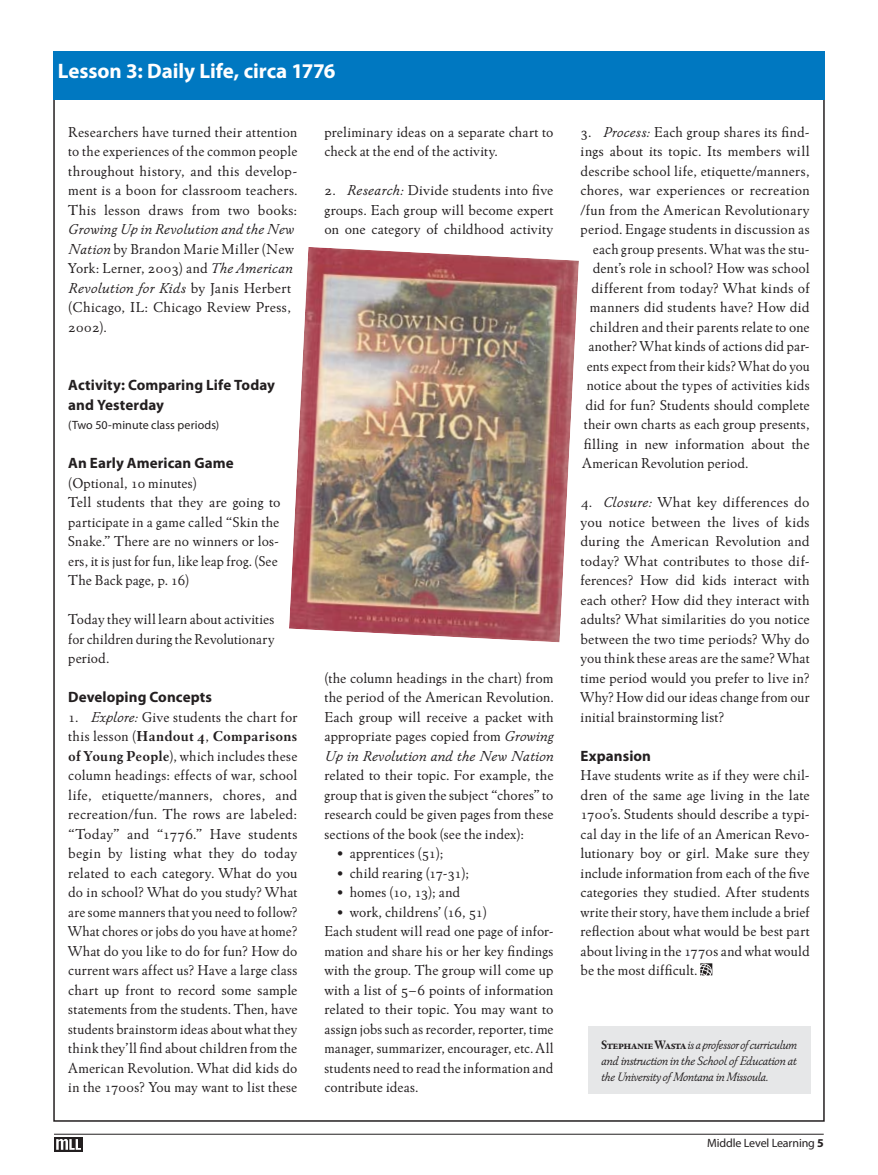
<style>
.page{position:relative;width:878px;height:1175px;background:#fff}
.page>*{position:absolute;margin:0;border:0;box-sizing:border-box;transform-origin:0 0}
.t1{font:700 21px "Myriad Pro";letter-spacing:-.005em;color:#fff}
.t2{font:15px/19.5px "Winchester New ITC Book OS";letter-spacing:.01em;color:#231f20;text-align:justify}
.t3{font:15px "Winchester New ITC Book Italic OS";letter-spacing:.015em;color:#231f20}
.t4{font:700 15px/19.5px "Myriad Pro";letter-spacing:.005em;color:#231f20}
.t5{font:15px "Winchester New ITC Bold OS";letter-spacing:.015em;color:#231f20}
.t6{font:12.75px/15.8px "Winchester New ITC Book Italic OS";letter-spacing:-.025em;color:#231f20;text-align:justify;scale:.93 1}
.t7{font:12px "Myriad Pro";color:#231f20}
.s1{font-family:"Winchester New ITC Book Italic OS"}
.s2{font-family:"Winchester New ITC Book OS"}
.s3{font-family:"Winchester New ITC Bold OS"}
.s4{font-family:"Winchester New ITC Bold SC"}
</style>
<div class="page">
<svg style="left:700px;top:963px;width:12px;height:12px"></svg>
<div style="left:587px;top:1026px;width:223px;height:68px;background:#e6e7e8"></div>
<div style="left:53px;top:51px;width:771px;height:49px;background:#0078c1"></div>
<img style="left:289px;top:247px;width:290px;height:395px">
<hr style="left:54px;top:1133px;width:769px;height:1px;background:#231f20">
<svg style="left:54px;top:1137px;width:28px;height:14px"></svg>
<svg style="left:56px;top:1138px;width:25px;height:11px"></svg>
<h1 class="t1" style="left:58px;top:57px;width:279px">Lesson 3: Daily Life, circa 1776</h1>
<p class="t2" style="left:68px;top:122px;width:231px">Researchers have turned their attention to the experiences of the common people throughout history, and this develop&shy;ment is a boon for classroom teachers.<br>This lesson draws from two books:</p>
<p class="t3" style="left:68px;top:220px;width:227px">Growing Up in Revolution and the New</p>
<p class="t2" style="left:68px;top:239px;width:227px"><span class="s1">Nation</span> by Brandon Marie Miller (New<br>York: Lerner, 2003) and <span class="s1">The American</span></p>
<p class="t3" style="left:68px;top:279px;width:224px">Revolution for Kids <span class="s2">by Janis Herbert</span></p>
<p class="t2" style="left:68px;top:297px;width:224px">(Chicago, IL: Chicago Review Press,<br>2002).</p>
<p class="t4" style="left:68px;top:375px;width:208px">Activity: Comparing Life Today and Yesterday</p>
<p class="t7" style="left:68px;top:418px;width:152px">(Two 50-minute class periods)</p>
<p class="t4" style="left:68px;top:453px;width:167px">An Early American Game</p>
<p class="t2" style="left:68px;top:473px;width:214px;text-align:left">(Optional, 10 minutes)<br>Tell students that they are going to participate in a game called “Skin the<br>Snake.” There are no winners or los&shy;ers, it is just for fun, like leap frog. (See<br>The Back page, p. 16)</p>
<p class="t2" style="left:68px;top:609px;width:208px">Today they will learn about activities for children during the Revolutionary period.</p>
<p class="t4" style="left:68px;top:687px;width:145px">Developing Concepts</p>
<p class="t2" style="left:68px;top:707px;width:230px">1. <span class="s1">Explore:</span> Give students the chart for</p>
<p class="t5" style="left:68px;top:727px;width:230px"><span class="s2">this lesson (</span>Handout 4<span class="s2">,</span> Comparisons</p>
<p class="t2" style="left:68px;top:746px;width:231px"><span class="s3">of Young People</span>), which includes these column headings: effects of war, school life, etiquette/manners, chores, and recreation/fun. The rows are labeled: “Today” and “1776.” Have students begin by listing what they do today related to each category. What do you do in school? What do you study? What are some manners that you need to follow?<br>What chores or jobs do you have at home?<br>What do you like to do for fun? How do current wars affect us? Have a large class chart up front to record some sample statements from the students. Then, have students brainstorm ideas about what they think they’ll find about children from the American Revolution. What did kids do in the 1700s? You may want to list these</p>
<p class="t2" style="left:324px;top:122px;width:231px">preliminary ideas on a separate chart to check at the end of the activity.</p>
<p class="t2" style="left:324px;top:180px;width:230px">2. <span class="s1">Research:</span> Divide students into five groups. Each group will become expert on one category of childhood activity</p>
<p class="t2" style="left:324px;top:668px;width:230px">(the column headings in the chart) from the period of the American Revolution.<br>Each group will receive a packet with appropriate pages copied from <span class="s1">Growing</span></p>
<p class="t3" style="left:324px;top:747px;width:230px">Up in Revolution and the New Nation</p>
<p class="t2" style="left:324px;top:765px;width:231px">related to their topic. For example, the group that is given the subject “chores” to research could be given pages from these sections of the book (see the index):</p>
<p class="t2" style="left:336px;top:843px;width:109px">• apprentices (51);</p>
<p class="t2" style="left:336px;top:863px;width:134px">• child rearing (17-31);</p>
<p class="t2" style="left:336px;top:882px;width:125px">• homes (10, 13); and</p>
<p class="t2" style="left:324px;top:902px;width:231px;text-align:left;text-indent:12px">• work, childrens’ (16, 51)<br>Each student will read one page of infor&shy;mation and share his or her key findings with the group. The group will come up with a list of 5–6 points of information related to their topic. You may want to assign jobs such as recorder, reporter, time manager, summarizer, encourager, etc. All students need to read the information and contribute ideas.</p>
<p class="t2" style="left:580px;top:122px;width:230px">3. <span class="s1">Process:</span> Each group shares its find-</p>
<p class="t2" style="left:580px;top:141px;width:230px">ings about its topic. Its members will</p>
<p class="t2" style="left:580px;top:161px;width:231px">describe school life, etiquette/manners,</p>
<p class="t2" style="left:580px;top:180px;width:230px">chores, war experiences or recreation</p>
<p class="t2" style="left:580px;top:200px;width:231px">/fun from the American Revolutionary</p>
<p class="t2" style="left:580px;top:219px;width:231px">period. Engage students in discussion as</p>
<p class="t2" style="left:592px;top:239px;width:218px">each group presents. What was the stu-</p>
<p class="t2" style="left:592px;top:258px;width:218px">dent’s role in school? How was school</p>
<p class="t2" style="left:591px;top:278px;width:220px">different from today? What kinds of</p>
<p class="t2" style="left:590px;top:297px;width:221px">manners did students have? How did</p>
<p class="t2" style="left:590px;top:317px;width:221px">children and their parents relate to one</p>
<p class="t2" style="left:588px;top:336px;width:223px">another? What kinds of actions did par-</p>
<p class="t2" style="left:586px;top:356px;width:224px">ents expect from their kids? What do you</p>
<p class="t2" style="left:586px;top:375px;width:224px">notice about the types of activities kids</p>
<p class="t2" style="left:585px;top:395px;width:226px">did for fun? Students should complete</p>
<p class="t2" style="left:584px;top:414px;width:227px">their own charts as each group presents,</p>
<p class="t2" style="left:584px;top:434px;width:227px">filling in new information about the</p>
<p class="t2" style="left:582px;top:453px;width:167px">American Revolution period.</p>
<p class="t2" style="left:580px;top:492px;width:231px">4. <span class="s1">Closure:</span> What key differences do you notice between the lives of kids during the American Revolution and today? What contributes to those dif&shy;ferences? How did kids interact with each other? How did they interact with adults? What similarities do you notice between the two time periods? Why do you think these areas are the same? What time period would you prefer to live in?<br>Why? How did our ideas change from our initial brainstorming list?</p>
<p class="t4" style="left:580px;top:745px;width:72px">Expansion</p>
<p class="t2" style="left:580px;top:765px;width:231px">Have students write as if they were chil&shy;dren of the same age living in the late 1700’s. Students should describe a typi&shy;cal day in the life of an American Revo&shy;lutionary boy or girl. Make sure they include information from each of the five categories they studied. After students write their story, have them include a brief reflection about what would be best part about living in the 1770s and what would be the most difficult.</p>
<p class="t6" style="left:601px;top:1037px;width:212px"><span class="s4">Stephanie Wasta</span> is a professor of curriculum and instruction in the School of Education at the University of Montana in Missoula.</p>
<p class="t7" style="left:707px;top:1135px;width:109px">Middle Level Learning</p>
</div>
